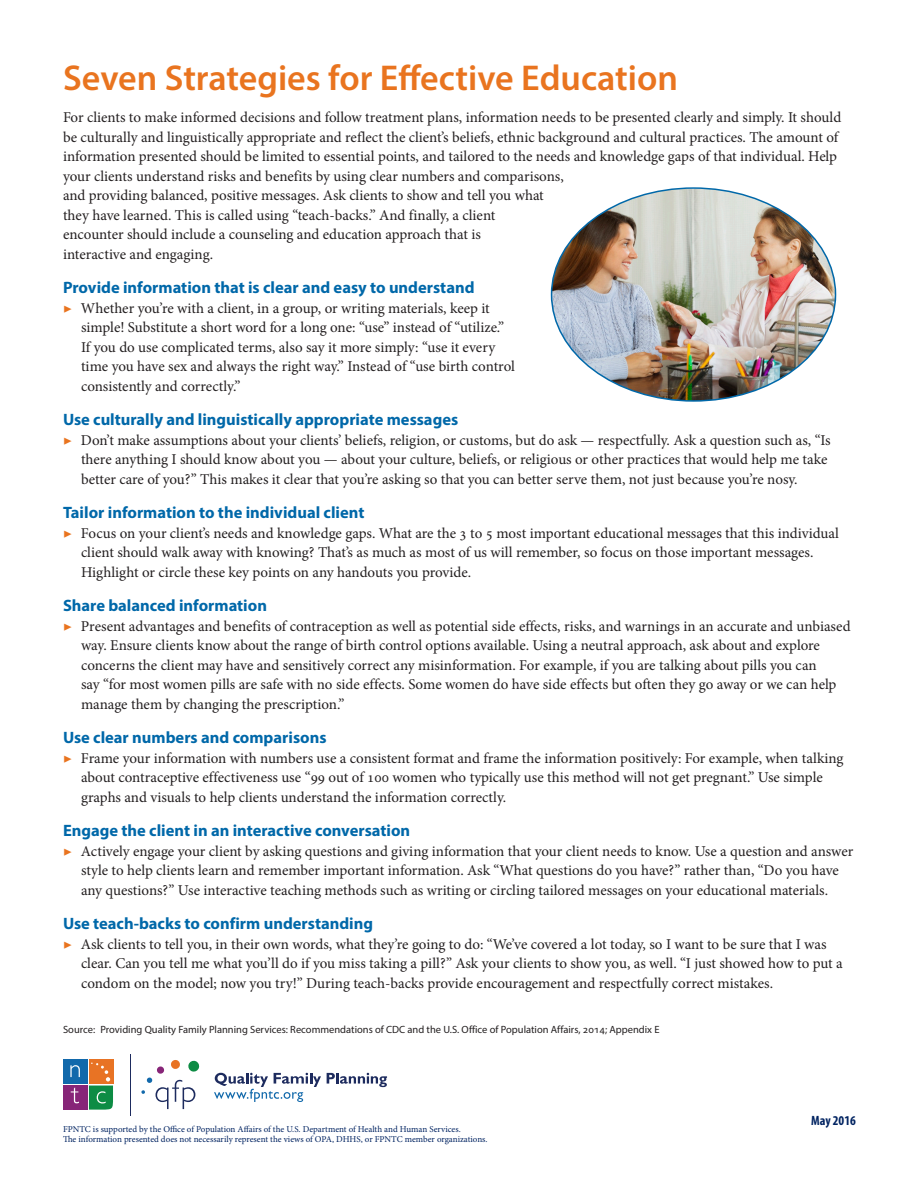
<style>
.page{position:relative;width:918px;height:1188px;background:#fff}
.page>*{position:absolute;margin:0;border:0;box-sizing:border-box;transform-origin:0 0}
.t1{font:600 36px "Myriad Pro";color:#e9741f}
.Text_head{font:700 16.5px "Myriad Pro";color:#0068a9}
.body_text_bullets_sp{font:15px/19.5px "Minion Pro";letter-spacing:-.005em;color:#231f20}
.body_text_first_spac{font:15px/19.5px "Minion Pro";color:#231f20}
.Table_regular{font:700 condensed 13.5px "Myriad Pro";color:#002361}
.Table_regular-2{font:10.5px "Myriad Pro";color:#231f20}
.Body_text{font:9px/10.5px "Minion Pro";color:#002361}
.s1{color:#e9741f}
</style>
<div class="page">
<div style="left:89px;top:1059px;width:24px;height:25px;background:#e87324"></div>
<div style="left:63px;top:1059px;width:24px;height:25px;background:#1269ab"></div>
<div style="left:63px;top:1086px;width:24px;height:24px;background:#872578"></div>
<svg style="left:89px;top:1063px;width:24px;height:47px"></svg>
<svg style="left:70px;top:1065px;width:10px;height:12px"></svg>
<svg style="left:71px;top:1088px;width:8px;height:15px"></svg>
<hr style="left:130px;top:1054px;width:1px;height:61px;background:#1d2b5e">
<svg style="left:327px;top:1073px;width:60px;height:14px"></svg>
<svg style="left:214px;top:1073px;width:107px;height:29px"></svg>
<svg style="left:141px;top:1060px;width:59px;height:49px"></svg>
<img style="left:552px;top:189px;width:284px;height:212px">
<p class="t1" style="left:63px;top:55px;width:617px">Seven Strategies for Effective Education</p>
<p class="body_text_first_spac" style="left:63px;top:108px;width:780px">For clients to make informed decisions and follow treatment plans, information needs to be presented clearly and simply. It should be culturally and linguistically appropriate and reflect the client’s beliefs, ethnic background and cultural practices. The amount of information presented should be limited to essential points, and tailored to the needs and knowledge gaps of that individual. Help your clients understand risks and benefits by using clear numbers and comparisons,<br>and providing balanced, positive messages. Ask clients to show and tell you what<br>they have learned. This is called using “teach-backs.” And finally, a client<br>encounter should include a counseling and education approach that is<br>interactive and engaging.</p>
<p class="Text_head" style="left:63px;top:277px;width:413px">Provide information that is clear and easy to understand</p>
<p class="body_text_bullets_sp" style="left:81px;top:298px;width:436px;text-indent:-18px"><span class="s1">▶</span> Whether you’re with a client, in a group, or writing materials, keep it simple! Substitute a short word for a long one: “use” instead of “utilize.” If you do use complicated terms, also say it more simply: “use it every time you have sex and always the right way.” Instead of “use birth control consistently and correctly.”</p>
<p class="Text_head" style="left:63px;top:409px;width:397px">Use culturally and linguistically appropriate messages</p>
<p class="body_text_bullets_sp" style="left:81px;top:430px;width:751px;text-indent:-18px"><span class="s1">▶</span> Don’t make assumptions about your clients’ beliefs, religion, or customs, but do ask — respectfully. Ask a question such as, “Is there anything I should know about you — about your culture, beliefs, or religious or other practices that would help me take better care of you?” This makes it clear that you’re asking so that you can better serve them, not just because you’re nosy.</p>
<p class="Text_head" style="left:63px;top:502px;width:303px">Tailor information to the individual client</p>
<p class="body_text_bullets_sp" style="left:81px;top:523px;width:759px;text-indent:-18px"><span class="s1">▶</span> Focus on your client’s needs and knowledge gaps. What are the 3 to 5 most important educational messages that this individual client should walk away with knowing? That’s as much as most of us will remember, so focus on those important messages.<br>Highlight or circle these key points on any handouts you provide.</p>
<p class="Text_head" style="left:63px;top:595px;width:206px">Share balanced information</p>
<p class="body_text_bullets_sp" style="left:81px;top:616px;width:771px;text-indent:-18px"><span class="s1">▶</span> Present advantages and benefits of contraception as well as potential side effects, risks, and warnings in an accurate and unbiased way. Ensure clients know about the range of birth control options available. Using a neutral approach, ask about and explore concerns the client may have and sensitively correct any misinformation. For example, if you are talking about pills you can<br>say “for most women pills are safe with no side effects. Some women do have side effects but often they go away or we can help manage them by changing the prescription.”</p>
<p class="Text_head" style="left:63px;top:727px;width:265px">Use clear numbers and comparisons</p>
<p class="body_text_bullets_sp" style="left:81px;top:748px;width:764px;text-indent:-18px"><span class="s1">▶</span> Frame your information with numbers use a consistent format and frame the information positively: For example, when talking about contraceptive effectiveness use “99 out of 100 women who typically use this method will not get pregnant.” Use simple graphs and visuals to help clients understand the information correctly.</p>
<p class="Text_head" style="left:63px;top:820px;width:349px">Engage the client in an interactive conversation</p>
<p class="body_text_bullets_sp" style="left:63px;top:841px;width:792px;text-align:center"><span class="s1">▶</span> Actively engage your client by asking questions and giving information that your client needs to know. Use a question and answer style to help clients learn and remember important information. Ask “What questions do you have?” rather than, “Do you have<br>any questions?” Use interactive teaching methods such as writing or circling tailored messages on your educational materials.</p>
<p class="Text_head" style="left:63px;top:913px;width:312px">Use teach-backs to confirm understanding</p>
<p class="body_text_bullets_sp" style="left:81px;top:934px;width:763px;text-indent:-18px"><span class="s1">▶</span> Ask clients to tell you, in their own words, what they’re going to do: “We’ve covered a lot today, so I want to be sure that I was clear. Can you tell me what you’ll do if you miss taking a pill?” Ask your clients to show you, as well. “I just showed how to put a condom on the model; now you try!” During teach-backs provide encouragement and respectfully correct mistakes.</p>
<p class="Table_regular-2" style="left:63px;top:1023px;width:598px">Source: Providing Quality Family Planning Services: Recommendations of CDC and the U.S. Office of Population Affairs, 2014; Appendix E</p>
<p class="Body_text" style="left:63px;top:1123px;width:426px">FPNTC is supported by the Office of Population Affairs of the U.S. Department of Health and Human Services.<br>The information presented does not necessarily represent the views of OPA, DHHS, or FPNTC member organizations.</p>
<p class="Table_regular" style="left:811px;top:1112px;width:46px">May 2016</p>
</div>
